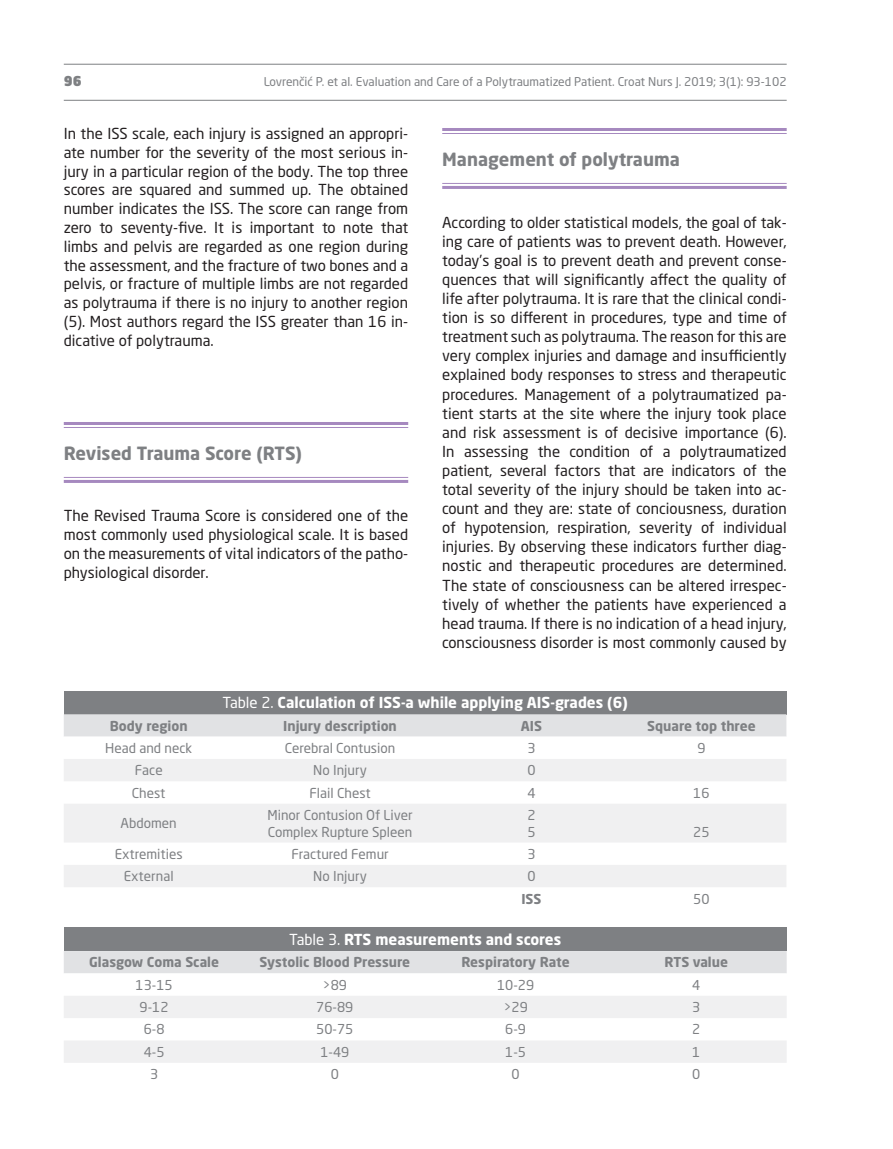
<style>
.page{position:relative;width:893px;height:1149px;background:#fff}
.page>*{position:absolute;margin:0;border:0;box-sizing:border-box;transform-origin:0 0}
.a{font:700 18px "Neo Sans";color:#7e8083}
.text-en{font:15px/19px "Neo Sans";color:#231f20;text-align:justify}
.tablica_naslov{font:700 15px "Neo Sans";color:#fff}
.tablica{font:13.5px "Neo Sans";color:#7e8083}
.tablica-podnaslov{font:700 13.5px "Neo Sans";color:#7e8083}
.tablica-2{font:700 13.5px "Neo Sans";color:#7e8083}
.t1{font:900 13.5px "Neo Sans";color:#7e8083}
.t2{font:12px "Neo Sans";color:#7e8083}
.s1{font-weight:400}
</style>
<div class="page">
<hr style="left:64px;top:64px;width:723px;height:1px;background:#7e8083">
<hr style="left:64px;top:100px;width:723px;height:1px;background:#7e8083">
<hr style="left:442px;top:128px;width:345px;height:3px;background:#a689bf">
<hr style="left:442px;top:133px;width:345px;height:1px;background:#a689bf">
<hr style="left:442px;top:183px;width:345px;height:1px;background:#a689bf">
<hr style="left:442px;top:186px;width:345px;height:3px;background:#a689bf">
<hr style="left:64px;top:422px;width:344px;height:3px;background:#a689bf">
<hr style="left:64px;top:427px;width:344px;height:1px;background:#a689bf">
<hr style="left:64px;top:477px;width:344px;height:1px;background:#a689bf">
<hr style="left:64px;top:480px;width:344px;height:3px;background:#a689bf">
<div style="left:64px;top:690px;width:722px;height:24px;background:#7e8083"></div>
<div style="left:64px;top:714px;width:722px;height:22px;background:#e1e2e4"></div>
<svg style="left:64px;top:736px;width:722px;height:151px"></svg>
<svg style="left:64px;top:758px;width:722px;height:128px;fill:#f0f0f1"></svg>
<div style="left:64px;top:927px;width:723px;height:23px;background:#7e8083"></div>
<div style="left:64px;top:950px;width:723px;height:23px;background:#e1e2e4"></div>
<svg style="left:64px;top:1062px;width:722px;height:1px"></svg>
<svg style="left:64px;top:996px;width:723px;height:66px;fill:#f0f0f1"></svg>
<p class="t1" style="left:64px;top:72px;width:20px">96</p>
<p class="t2" style="left:264px;top:74px;width:524px">Lovrenčić P. et al. Evaluation and Care of a Polytraumatized Patient. Croat Nurs J. 2019; 3(1): 93-102</p>
<p class="text-en" style="left:64px;top:124px;width:346px">In the ISS scale, each injury is assigned an appropri&shy;ate number for the severity of the most serious in&shy;jury in a particular region of the body. The top three scores are squared and summed up. The obtained number indicates the ISS. The score can range from zero to seventy-five. It is important to note that limbs and pelvis are regarded as one region during the assessment, and the fracture of two bones and a pelvis, or fracture of multiple limbs are not regarded as polytrauma if there is no injury to another region (5). Most authors regard the ISS greater than 16 in&shy;dicative of polytrauma.</p>
<p class="a" style="left:64px;top:441px;width:240px">Revised Trauma Score (RTS)</p>
<p class="text-en" style="left:64px;top:506px;width:346px">The Revised Trauma Score is considered one of the most commonly used physiological scale. It is based on the measurements of vital indicators of the patho&shy;physiological disorder.</p>
<p class="a" style="left:442px;top:148px;width:239px">Management of polytrauma</p>
<p class="text-en" style="left:442px;top:212px;width:346px">According to older statistical models, the goal of tak&shy;ing care of patients was to prevent death. However, today’s goal is to prevent death and prevent conse&shy;quences that will significantly affect the quality of life after polytrauma. It is rare that the clinical condi&shy;tion is so different in procedures, type and time of treatment such as polytrauma. The reason for this are very complex injuries and damage and insufficiently explained body responses to stress and therapeutic procedures. Management of a polytraumatized pa&shy;tient starts at the site where the injury took place and risk assessment is of decisive importance (6).<br>In assessing the condition of a polytraumatized patient, several factors that are indicators of the total severity of the injury should be taken into ac&shy;count and they are: state of conciousness, duration of hypotension, respiration, severity of individual injuries. By observing these indicators further diag&shy;nostic and therapeutic procedures are determined.<br>The state of consciousness can be altered irrespec&shy;tively of whether the patients have experienced a head trauma. If there is no indication of a head injury, consciousness disorder is most commonly caused by</p>
<p class="tablica_naslov" style="left:222px;top:693px;width:407px"><span class="s1">Table 2.</span> Calculation of ISS-a while applying AIS-grades (6)</p>
<p class="tablica-podnaslov" style="left:110px;top:716px;width:79px">Body region</p>
<p class="tablica-podnaslov" style="left:283px;top:716px;width:115px">Injury description</p>
<p class="tablica-podnaslov" style="left:521px;top:716px;width:23px">AIS</p>
<p class="tablica-podnaslov" style="left:647px;top:716px;width:110px">Square top three</p>
<p class="tablica" style="left:105px;top:739px;width:88px">Head and neck</p>
<p class="tablica" style="left:285px;top:739px;width:112px">Cerebral Contusion</p>
<p class="tablica" style="left:527px;top:739px;width:10px">3</p>
<p class="tablica" style="left:697px;top:739px;width:10px">9</p>
<p class="tablica" style="left:135px;top:761px;width:29px">Face</p>
<p class="tablica" style="left:313px;top:761px;width:55px">No Injury</p>
<p class="tablica" style="left:527px;top:761px;width:10px">0</p>
<p class="tablica" style="left:132px;top:784px;width:35px">Chest</p>
<p class="tablica" style="left:309px;top:784px;width:63px">Flail Chest</p>
<p class="tablica" style="left:527px;top:784px;width:10px">4</p>
<p class="tablica" style="left:693px;top:784px;width:18px">16</p>
<p class="tablica" style="left:121px;top:814px;width:58px">Abdomen</p>
<p class="tablica" style="left:267px;top:806px;width:147px">Minor Contusion Of Liver</p>
<p class="tablica" style="left:268px;top:823px;width:146px">Complex Rupture Spleen</p>
<p class="tablica" style="left:527px;top:806px;width:10px">2</p>
<p class="tablica" style="left:527px;top:823px;width:10px">5</p>
<p class="tablica" style="left:693px;top:823px;width:18px">25</p>
<p class="tablica" style="left:115px;top:845px;width:69px">Extremities</p>
<p class="tablica" style="left:291px;top:845px;width:99px">Fractured Femur</p>
<p class="tablica" style="left:527px;top:845px;width:10px">3</p>
<p class="tablica" style="left:124px;top:867px;width:51px">External</p>
<p class="tablica" style="left:313px;top:867px;width:55px">No Injury</p>
<p class="tablica" style="left:527px;top:867px;width:10px">0</p>
<p class="tablica-2" style="left:521px;top:889px;width:22px">ISS</p>
<p class="tablica" style="left:693px;top:890px;width:18px">50</p>
<p class="tablica_naslov" style="left:289px;top:929px;width:274px"><span class="s1">Table 3.</span> RTS measurements and scores</p>
<p class="tablica-podnaslov" style="left:89px;top:953px;width:131px">Glasgow Coma Scale</p>
<p class="tablica-podnaslov" style="left:259px;top:953px;width:152px">Systolic Blood Pressure</p>
<p class="tablica-podnaslov" style="left:461px;top:953px;width:110px">Respiratory Rate</p>
<p class="tablica-podnaslov" style="left:665px;top:953px;width:65px">RTS value</p>
<p class="tablica" style="left:136px;top:976px;width:39px">13-15</p>
<p class="tablica" style="left:323px;top:976px;width:26px">&gt;89</p>
<p class="tablica" style="left:497px;top:976px;width:39px">10-29</p>
<p class="tablica" style="left:692px;top:976px;width:10px">4</p>
<p class="tablica" style="left:140px;top:998px;width:30px">9-12</p>
<p class="tablica" style="left:316px;top:998px;width:39px">76-89</p>
<p class="tablica" style="left:503px;top:998px;width:26px">&gt;29</p>
<p class="tablica" style="left:692px;top:998px;width:10px">3</p>
<p class="tablica" style="left:144px;top:1020px;width:22px">6-8</p>
<p class="tablica" style="left:316px;top:1020px;width:39px">50-75</p>
<p class="tablica" style="left:505px;top:1020px;width:22px">6-9</p>
<p class="tablica" style="left:692px;top:1020px;width:10px">2</p>
<p class="tablica" style="left:144px;top:1043px;width:22px">4-5</p>
<p class="tablica" style="left:320px;top:1043px;width:30px">1-49</p>
<p class="tablica" style="left:505px;top:1043px;width:22px">1-5</p>
<p class="tablica" style="left:692px;top:1043px;width:10px">1</p>
<p class="tablica" style="left:150px;top:1065px;width:10px">3</p>
<p class="tablica" style="left:331px;top:1065px;width:10px">0</p>
<p class="tablica" style="left:511px;top:1065px;width:10px">0</p>
<p class="tablica" style="left:692px;top:1065px;width:10px">0</p>
</div>
